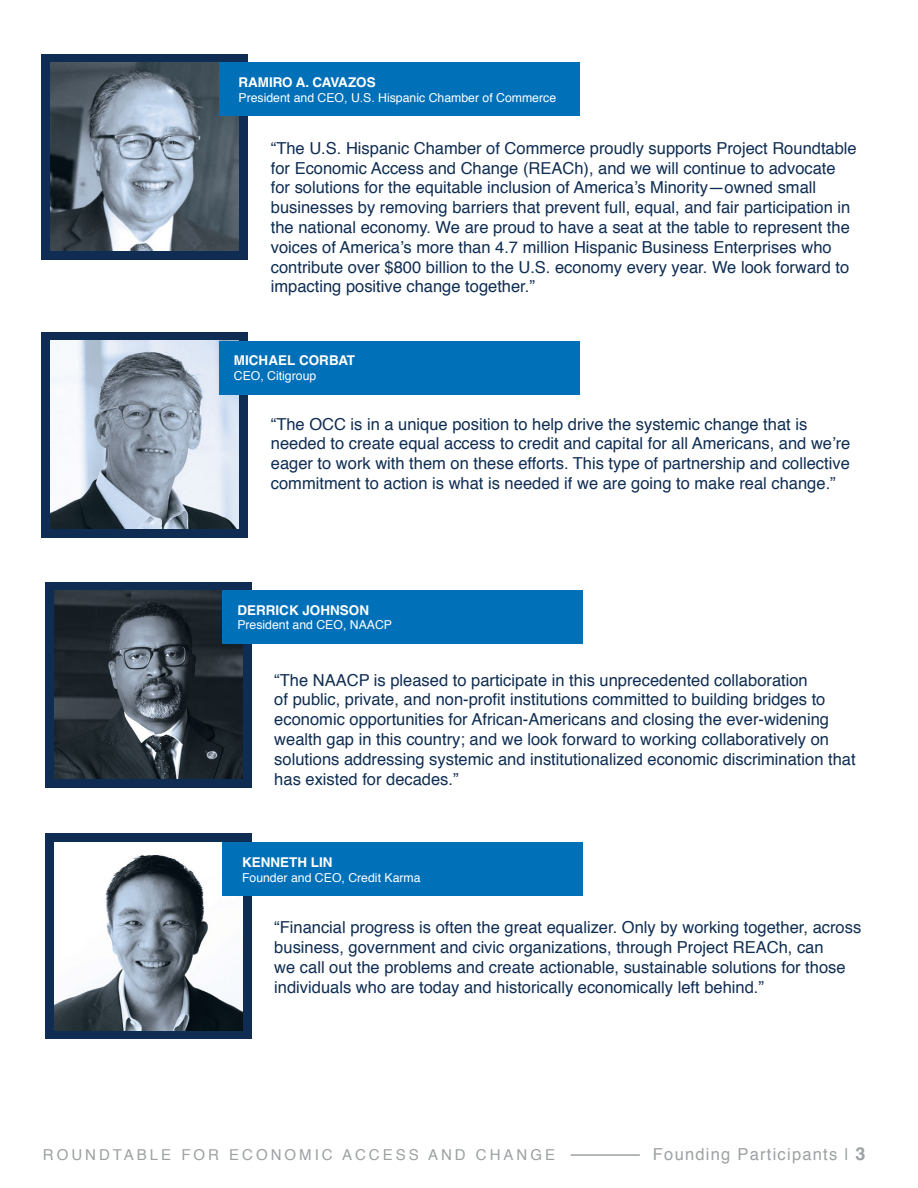
<style>
.page{position:relative;width:918px;height:1188px;background:#fff}
.page>*{position:absolute;margin:0;border:0;box-sizing:border-box;transform-origin:0 0}
.t1{font:16.5px/19.8px "Helvetica";color:#0f2d52}
.t2{font:16.5px "Helvetica";letter-spacing:.075em;color:#9ca1a2}
.t3{font:15px "Helvetica";letter-spacing:.2em;color:#9ca1a2}
.t4{font:700 13.5px "Helvetica LT Std";color:#fff}
.t5{font:12.3px "Helvetica";color:#fff}
.s1{font-family:"Helvetica LT Std";font-weight:700;font-size:18px}
</style>
<div class="page">
<hr style="left:571px;top:1154px;width:69px;height:2px;background:#9ca1a2">
<div style="left:45px;top:582px;width:206px;height:205px;background:#0f2d52"></div>
<img style="left:54px;top:591px;width:188px;height:188px">
<div style="left:223px;top:591px;width:360px;height:53px;background:#0070b9"></div>
<div style="left:45px;top:834px;width:206px;height:205px;background:#0f2d52"></div>
<img style="left:54px;top:842px;width:188px;height:188px">
<div style="left:223px;top:842px;width:360px;height:54px;background:#0070b9"></div>
<div style="left:41px;top:54px;width:207px;height:205px;background:#0f2d52"></div>
<div style="left:41px;top:332px;width:207px;height:205px;background:#0f2d52"></div>
<img style="left:51px;top:63px;width:188px;height:188px">
<img style="left:51px;top:341px;width:188px;height:188px">
<div style="left:219px;top:341px;width:361px;height:54px;background:#0070b9"></div>
<div style="left:219px;top:63px;width:361px;height:53px;background:#0070b9"></div>
<p class="t4" style="left:239px;top:74px;width:139px">RAMIRO A. CAVAZOS</p>
<p class="t5" style="left:239px;top:88px;width:319px">President and CEO, U.S. Hispanic Chamber of Commerce</p>
<p class="t1" style="left:271px;top:139px;width:587px">“The U.S. Hispanic Chamber of Commerce proudly supports Project Roundtable for Economic Access and Change (REACh), and we will continue to advocate for solutions for the equitable inclusion of America’s Minority—owned small businesses by removing barriers that prevent full, equal, and fair participation in the national economy. We are proud to have a seat at the table to represent the voices of America’s more than 4.7 million Hispanic Business Enterprises who contribute over $800 billion to the U.S. economy every year. We look forward to impacting positive change together.”</p>
<p class="t4" style="left:234px;top:352px;width:123px">MICHAEL CORBAT</p>
<p class="t5" style="left:234px;top:366px;width:84px">CEO, Citigroup</p>
<p class="t1" style="left:271px;top:414px;width:581px">“The OCC is in a unique position to help drive the systemic change that is needed to create equal access to credit and capital for all Americans, and we’re eager to work with them on these efforts. This type of partnership and collective commitment to action is what is needed if we are going to make real change.”</p>
<p class="t4" style="left:237px;top:602px;width:133px">DERRICK JOHNSON</p>
<p class="t5" style="left:237px;top:616px;width:156px">President and CEO, NAACP</p>
<p class="t1" style="left:274px;top:670px;width:583px">“The NAACP is pleased to participate in this unprecedented collaboration<br>of public, private, and non-profit institutions committed to building bridges to economic opportunities for African-Americans and closing the ever-widening wealth gap in this country; and we look forward to working collaboratively on solutions addressing systemic and institutionalized economic discrimination that has existed for decades.”</p>
<p class="t4" style="left:242px;top:854px;width:92px">KENNETH LIN</p>
<p class="t5" style="left:242px;top:868px;width:180px">Founder and CEO, Credit Karma</p>
<p class="t1" style="left:274px;top:918px;width:588px">“Financial progress is often the great equalizer. Only by working together, across business, government and civic organizations, through Project REACh, can<br>we call out the problems and create actionable, sustainable solutions for those individuals who are today and historically economically left behind.”</p>
<p class="t3" style="left:43px;top:1143px;width:514px">ROUNDTABLE FOR ECONOMIC ACCESS AND CHANGE</p>
<p class="t2" style="left:653px;top:1142px;width:214px">Founding Participants | <span class="s1">3</span></p>
</div>
